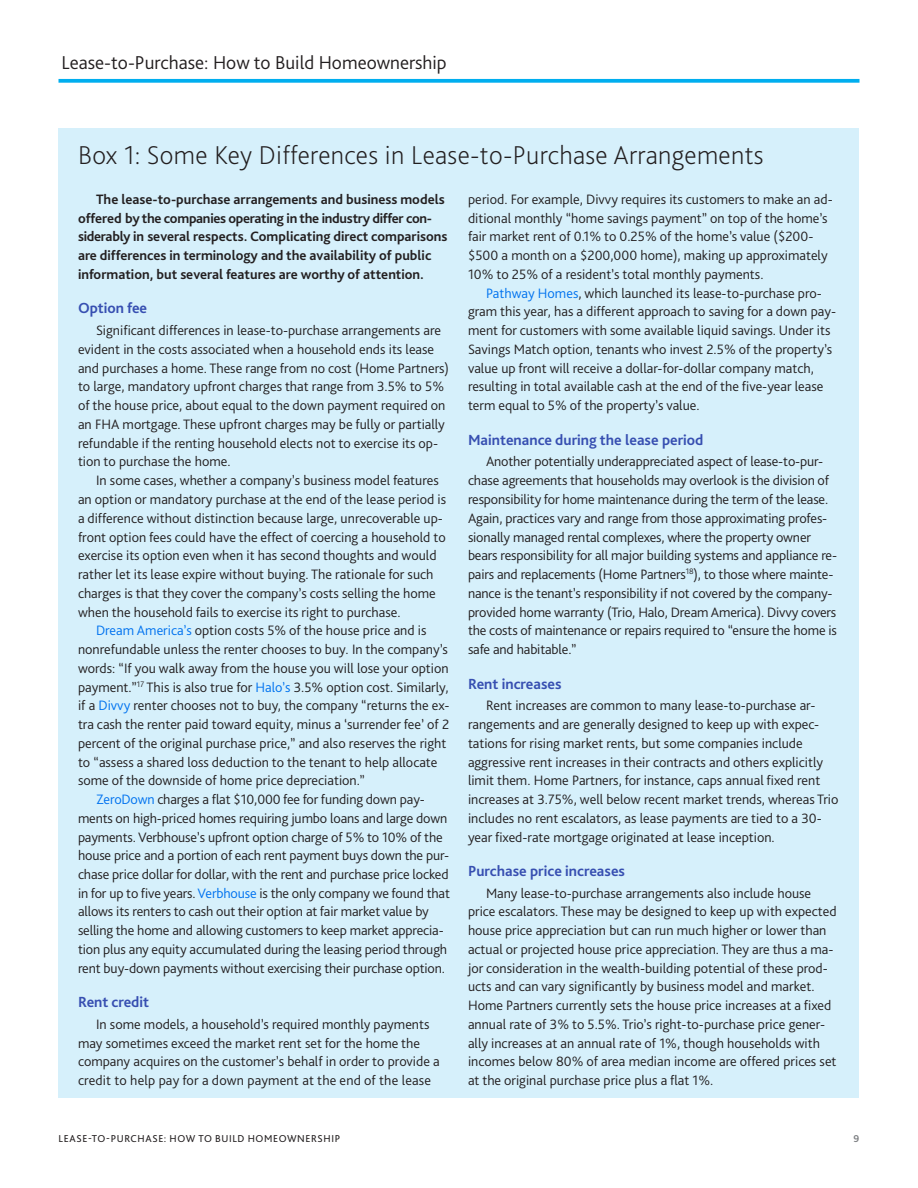
<style>
.page{position:relative;width:918px;height:1188px;background:#fff}
.page>*{position:absolute;margin:0;border:0;box-sizing:border-box;transform-origin:0 0}
.A-Section_Head{font:200 27px "Bliss Pro";letter-spacing:.01em;color:#231f20}
.t1{font:300 19.5px "Bliss Pro";color:#231f20}
.A-Subhead{font:700 15.3px "Bliss Pro";color:#374fb1}
.A-Body{font:300 14.25px/18.8px "Bliss Pro";color:#231f20}
.A-Body-2{font:700 14.25px/18.8px "Bliss Pro";color:#231f20}
.t2{font:10.5px "Bliss Pro";letter-spacing:.06em;color:#231f20}
.t3{font:700 10.5px "Bliss Pro";color:#808285}
.s1{color:#0072ef}
</style>
<div class="page">
<svg style="left:58px;top:79px;width:802px;height:4px;background:#13b4f0"></svg>
<div style="left:58px;top:129px;width:802px;height:969px;background:#d6f0fb"></div>
<h2 class="t1" style="left:62px;top:50px;width:387px">Lease-to-Purchase: How to Build Homeownership</h2>
<p class="A-Section_Head" style="left:78px;top:139px;width:687px">Box 1: Some Key Differences in Lease-to-Purchase Arrangements</p>
<p class="A-Body-2" style="left:78px;top:190px;width:371px;text-indent:18px">The lease-to-purchase arrangements and business models offered by the companies operating in the industry differ con&shy;siderably in several respects. Complicating direct comparisons are differences in terminology and the availability of public information, but several features are worthy of attention.</p>
<p class="A-Subhead" style="left:78px;top:299px;width:71px">Option fee</p>
<p class="A-Body" style="left:78px;top:321px;width:372px;text-indent:18px">Significant differences in lease-to-purchase arrangements are evident in the costs associated when a household ends its lease and purchases a home. These range from no cost (Home Partners) to large, mandatory upfront charges that range from 3.5% to 5% of the house price, about equal to the down payment required on an FHA mortgage. These upfront charges may be fully or partially refundable if the renting household elects not to exercise its op&shy;tion to purchase the home.</p>
<p class="A-Body" style="left:78px;top:471px;width:370px;text-indent:18px">In some cases, whether a company’s business model features an option or mandatory purchase at the end of the lease period is a difference without distinction because large, unrecoverable up&shy;front option fees could have the effect of coercing a household to exercise its option even when it has second thoughts and would rather let its lease expire without buying. The rationale for such charges is that they cover the company’s costs selling the home when the household fails to exercise its right to purchase.</p>
<p class="A-Body" style="left:78px;top:621px;width:373px;text-indent:18px"><span class="s1">Dream America’s</span> option costs 5% of the house price and is nonrefundable unless the renter chooses to buy. In the company’s words: “If you walk away from the house you will lose your option payment.”<sup>17</sup> This is also true for <span class="s1">Halo’s</span> 3.5% option cost. Similarly, if a <span class="s1">Divvy</span> renter chooses not to buy, the company “returns the ex&shy;tra cash the renter paid toward equity, minus a ‘surrender fee’ of 2 percent of the original purchase price,” and also reserves the right to “assess a shared loss deduction to the tenant to help allocate some of the downside of home price depreciation.”</p>
<p class="A-Body" style="left:78px;top:790px;width:374px;text-indent:18px"><span class="s1">ZeroDown</span> charges a flat $10,000 fee for funding down pay&shy;ments on high-priced homes requiring jumbo loans and large down payments. Verbhouse’s upfront option charge of 5% to 10% of the house price and a portion of each rent payment buys down the pur&shy;chase price dollar for dollar, with the rent and purchase price locked in for up to five years. <span class="s1">Verbhouse</span> is the only company we found that allows its renters to cash out their option at fair market value by selling the home and allowing customers to keep market apprecia&shy;tion plus any equity accumulated during the leasing period through rent buy-down payments without exercising their purchase option.</p>
<p class="A-Subhead" style="left:78px;top:993px;width:73px">Rent credit</p>
<p class="A-Body" style="left:78px;top:1015px;width:363px;text-indent:18px">In some models, a household’s required monthly payments may sometimes exceed the market rent set for the home the company acquires on the customer’s behalf in order to provide a credit to help pay for a down payment at the end of the lease</p>
<p class="A-Body" style="left:468px;top:190px;width:366px">period. For example, Divvy requires its customers to make an ad&shy;ditional monthly “home savings payment” on top of the home’s fair market rent of 0.1% to 0.25% of the home’s value ($200- $500 a month on a $200,000 home), making up approximately 10% to 25% of a resident’s total monthly payments.</p>
<p class="A-Body" style="left:468px;top:283px;width:370px;text-indent:18px"><span class="s1">Pathway Homes</span>, which launched its lease-to-purchase pro&shy;gram this year, has a different approach to saving for a down pay&shy;ment for customers with some available liquid savings. Under its Savings Match option, tenants who invest 2.5% of the property’s value up front will receive a dollar-for-dollar company match, resulting in total available cash at the end of the five-year lease term equal to 5% of the property’s value.</p>
<p class="A-Subhead" style="left:468px;top:430px;width:237px">Maintenance during the lease period</p>
<p class="A-Body" style="left:468px;top:452px;width:371px;text-indent:18px">Another potentially underappreciated aspect of lease-to-pur&shy;chase agreements that households may overlook is the division of responsibility for home maintenance during the term of the lease.<br>Again, practices vary and range from those approximating profes&shy;sionally managed rental complexes, where the property owner bears responsibility for all major building systems and appliance re&shy;pairs and replacements (Home Partners<sup>18</sup>), to those where mainte&shy;nance is the tenant’s responsibility if not covered by the company&shy;provided home warranty (Trio, Halo, Dream America). Divvy covers the costs of maintenance or repairs required to “ensure the home is safe and habitable.”</p>
<p class="A-Subhead" style="left:468px;top:674px;width:95px">Rent increases</p>
<p class="A-Body" style="left:468px;top:696px;width:372px;text-indent:18px">Rent increases are common to many lease-to-purchase ar&shy;rangements and are generally designed to keep up with expec&shy;tations for rising market rents, but some companies include aggressive rent increases in their contracts and others explicitly limit them. Home Partners, for instance, caps annual fixed rent increases at 3.75%, well below recent market trends, whereas Trio includes no rent escalators, as lease payments are tied to a 30- year fixed-rate mortgage originated at lease inception.</p>
<p class="A-Subhead" style="left:468px;top:861px;width:159px">Purchase price increases</p>
<p class="A-Body" style="left:468px;top:883px;width:370px;text-indent:18px">Many lease-to-purchase arrangements also include house price escalators. These may be designed to keep up with expected house price appreciation but can run much higher or lower than actual or projected house price appreciation. They are thus a ma&shy;jor consideration in the wealth-building potential of these prod&shy;ucts and can vary significantly by business model and market.<br>Home Partners currently sets the house price increases at a fixed annual rate of 3% to 5.5%. Trio’s right-to-purchase price gener&shy;ally increases at an annual rate of 1%, though households with incomes below 80% of area median income are offered prices set at the original purchase price plus a flat 1%.</p>
<p class="t2" style="left:58px;top:1132px;width:283px">LEASE-TO-PURCHASE: HOW TO BUILD HOMEOWNERSHIP</p>
<p class="t3" style="left:854px;top:1132px;width:7px">9</p>
</div>
